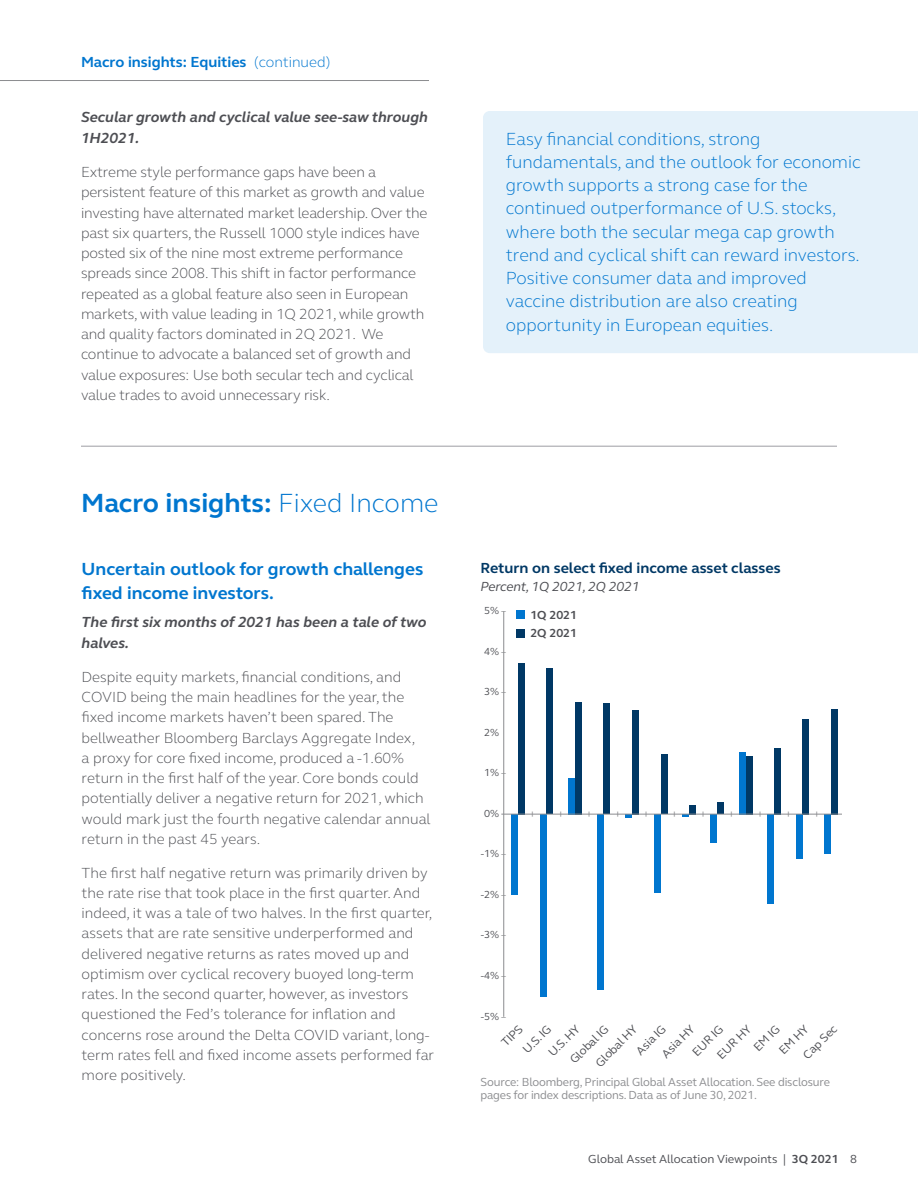
<style>
.page{position:relative;width:918px;height:1188px;background:#fff}
.page>*{position:absolute;margin:0;border:0;box-sizing:border-box;transform-origin:0 0}
.Body{font:700 27px "FS Elliot Pro";color:#0076cf}
.Body-2{font:300 18px/23.2px "FS Elliot Pro";color:#0076cf}
.Page_intro{font:700 18px/24px "FS Elliot Pro";color:#0076cf}
.Body-3{font:300 15px/20.2px "FS Elliot Pro";letter-spacing:-.01em;color:#4d4e53}
.Sub-Intro__Italics{font:italic 700 15px/21px "FS Elliot Pro";color:#4d4e53}
.Chart_title{font:700 15px "FS Elliot Pro";color:#003865}
.Page_header{font:700 15px "FS Elliot Pro";color:#0076cf}
.Chart_subtitle{font:italic 13.5px "FS Elliot Pro";letter-spacing:-.01em;color:#4d4e53}
.t1{font:12px/13.5px "FS Elliot Pro";letter-spacing:-.01em;color:#8c8d90}
.t2{font:12px "FS Elliot Pro";color:#4d4e53}
.Chart_subtitle-2{font:700 12px/18px "FS Elliot Pro";color:#4d4e53}
.t3{font:10.5px "FS Elliot Pro";color:#4d4e53}
.s1{font-weight:300}
.s2{color:#8c8d90}
.s3{font-weight:700}
</style>
<div class="page">
<div style="left:483px;top:111px;width:435px;height:242px;background:#e4f1fa"></div>
<hr style="left:0;top:80px;width:429px;height:1px;background:#8c8d90">
<hr style="left:81px;top:446px;width:756px;height:1px;background:#9d9ea4">
<div style="left:824px;top:814px;width:7px;height:39px;background:#0076cf"></div>
<div style="left:796px;top:814px;width:7px;height:45px;background:#0076cf"></div>
<div style="left:767px;top:814px;width:7px;height:90px;background:#0076cf"></div>
<div style="left:739px;top:752px;width:7px;height:62px;background:#0076cf"></div>
<div style="left:710px;top:814px;width:7px;height:29px;background:#0076cf"></div>
<svg style="left:682px;top:815px;width:7px;height:2px"></svg>
<div style="left:654px;top:814px;width:7px;height:78px;background:#0076cf"></div>
<svg style="left:625px;top:815px;width:7px;height:3px"></svg>
<div style="left:597px;top:814px;width:7px;height:176px;background:#0076cf"></div>
<div style="left:568px;top:778px;width:7px;height:36px;background:#0076cf"></div>
<div style="left:540px;top:814px;width:7px;height:183px;background:#0076cf"></div>
<div style="left:511px;top:814px;width:7px;height:81px;background:#0076cf"></div>
<div style="left:831px;top:709px;width:7px;height:105px;background:#003865"></div>
<div style="left:802px;top:719px;width:7px;height:95px;background:#003865"></div>
<div style="left:774px;top:748px;width:7px;height:66px;background:#003865"></div>
<div style="left:746px;top:756px;width:7px;height:58px;background:#003865"></div>
<div style="left:717px;top:803px;width:7px;height:11px;background:#003865"></div>
<div style="left:689px;top:805px;width:7px;height:9px;background:#003865"></div>
<div style="left:661px;top:754px;width:6px;height:60px;background:#003865"></div>
<div style="left:632px;top:710px;width:7px;height:104px;background:#003865"></div>
<div style="left:604px;top:704px;width:6px;height:110px;background:#003865"></div>
<div style="left:575px;top:702px;width:7px;height:112px;background:#003865"></div>
<div style="left:546px;top:668px;width:7px;height:146px;background:#003865"></div>
<div style="left:518px;top:663px;width:7px;height:151px;background:#003865"></div>
<hr style="left:503px;top:611px;width:1px;height:406px;background:#8c8d90">
<hr style="left:501px;top:814px;width:341px;height:1px;background:#8c8d90">
<div style="left:516px;top:610px;width:9px;height:9px;background:#0076cf"></div>
<div style="left:516px;top:629px;width:9px;height:9px;background:#003865"></div>
<p class="Page_header" style="left:81px;top:52px;width:251px">Macro insights: Equities <span class="s1">(continued)</span></p>
<p class="Sub-Intro__Italics" style="left:81px;top:106px;width:348px">Secular growth and cyclical value see-saw through<br>1H2021.</p>
<p class="Body-3" style="left:81px;top:161px;width:348px">Extreme style performance gaps have been a persistent feature of this market as growth and value investing have alternated market leadership. Over the past six quarters, the Russell 1000 style indices have posted six of the nine most extreme performance spreads since 2008. This shift in factor performance repeated as a global feature also seen in European markets, with value leading in 1Q 2021, while growth and quality factors dominated in 2Q 2021. We continue to advocate a balanced set of growth and value exposures: Use both secular tech and cyclical value trades to avoid unnecessary risk.</p>
<p class="Body" style="left:81px;top:484px;width:359px">Macro insights: <span class="s1">Fixed Income</span></p>
<p class="Page_intro" style="left:82px;top:557px;width:343px">Uncertain outlook for growth challenges fixed income investors.</p>
<p class="Sub-Intro__Italics" style="left:82px;top:611px;width:347px">The first six months of 2021 has been a tale of two halves.</p>
<p class="Body-3" style="left:82px;top:666px;width:350px">Despite equity markets, financial conditions, and COVID being the main headlines for the year, the fixed income markets haven’t been spared. The bellweather Bloomberg Barclays Aggregate Index,<br>a proxy for core fixed income, produced a -1.60% return in the first half of the year. Core bonds could potentially deliver a negative return for 2021, which would mark just the fourth negative calendar annual return in the past 45 years.</p>
<p class="Body-3" style="left:82px;top:862px;width:354px">The first half negative return was primarily driven by the rate rise that took place in the first quarter. And indeed, it was a tale of two halves. In the first quarter, assets that are rate sensitive underperformed and delivered negative returns as rates moved up and optimism over cyclical recovery buoyed long-term rates. In the second quarter, however, as investors questioned the Fed’s tolerance for inflation and concerns rose around the Delta COVID variant, long&shy;term rates fell and fixed income assets performed far more positively.</p>
<p class="Body-2" style="left:506px;top:126px;width:357px">Easy financial conditions, strong fundamentals, and the outlook for economic growth supports a strong case for the continued outperformance of U.S. stocks, where both the secular mega cap growth trend and cyclical shift can reward investors.<br>Positive consumer data and improved vaccine distribution are also creating opportunity in European equities.</p>
<p class="Chart_title" style="left:481px;top:558px;width:302px">Return on select fixed income asset classes</p>
<p class="Chart_subtitle" style="left:481px;top:578px;width:161px">Percent, 1Q 2021, 2Q 2021</p>
<p class="t3" style="left:484px;top:603px;width:24px">5% <span class="s2">–</span></p>
<p class="t3" style="left:484px;top:644px;width:24px">4% <span class="s2">–</span></p>
<p class="t3" style="left:484px;top:685px;width:24px">3% <span class="s2">–</span></p>
<p class="t3" style="left:484px;top:725px;width:17px">2%</p>
<p class="t3" style="left:484px;top:766px;width:24px">1% <span class="s2">–</span></p>
<p class="t3" style="left:484px;top:806px;width:17px">0%</p>
<p class="t3" style="left:481px;top:847px;width:27px">-1% <span class="s2">–</span></p>
<p class="t3" style="left:481px;top:887px;width:27px">-2% <span class="s2">–</span></p>
<p class="t3" style="left:481px;top:928px;width:27px">-3% <span class="s2">–</span></p>
<p class="t3" style="left:481px;top:968px;width:27px">-4% <span class="s2">–</span></p>
<p class="t3" style="left:481px;top:1009px;width:27px">-5% <span class="s2">–</span></p>
<p class="t2" style="left:498px;top:1039px;width:26px;rotate:-45deg">TIPS</p>
<p class="t2" style="left:519px;top:1046px;width:36px;rotate:-45deg">U.S. IG</p>
<p class="Chart_subtitle-2" style="left:530px;top:606px;width:48px">1Q 2021<br>2Q 2021</p>
<p class="t1" style="left:524px;top:817px;width:7px;rotate:-90deg">–</p>
<p class="t1" style="left:553px;top:817px;width:7px;rotate:-90deg">–</p>
<p class="t1" style="left:581px;top:817px;width:7px;rotate:-90deg">–</p>
<p class="t1" style="left:610px;top:817px;width:7px;rotate:-90deg">–</p>
<p class="t1" style="left:638px;top:817px;width:7px;rotate:-90deg">–</p>
<p class="t1" style="left:667px;top:817px;width:7px;rotate:-90deg">–</p>
<p class="t1" style="left:695px;top:817px;width:7px;rotate:-90deg">–</p>
<p class="t1" style="left:723px;top:817px;width:7px;rotate:-90deg">–</p>
<p class="t1" style="left:752px;top:817px;width:7px;rotate:-90deg">–</p>
<p class="t1" style="left:780px;top:817px;width:7px;rotate:-90deg">–</p>
<p class="t1" style="left:809px;top:817px;width:7px;rotate:-90deg">–</p>
<p class="t2" style="left:658px;top:1050px;width:43px;rotate:-45deg">Asia HY</p>
<p class="t2" style="left:545px;top:1049px;width:41px;rotate:-45deg">U.S. HY</p>
<p class="t2" style="left:592px;top:1059px;width:55px;rotate:-45deg">Global HY</p>
<p class="t2" style="left:713px;top:1051px;width:44px;rotate:-45deg">EUR HY</p>
<p class="t2" style="left:750px;top:1044px;width:33px;rotate:-45deg">EM IG</p>
<p class="t2" style="left:775px;top:1047px;width:38px;rotate:-45deg">EM HY</p>
<p class="t2" style="left:632px;top:1047px;width:38px;rotate:-45deg">Asia IG</p>
<p class="t2" style="left:689px;top:1048px;width:40px;rotate:-45deg">EUR IG</p>
<p class="t2" style="left:566px;top:1056px;width:51px;rotate:-45deg">Global IG</p>
<p class="t2" style="left:799px;top:1051px;width:44px;rotate:-45deg">Cap Sec</p>
<p class="t1" style="left:481px;top:1074px;width:351px">Source: Bloomberg, Principal Global Asset Allocation. See disclosure pages for index descriptions. Data as of June 30, 2021.</p>
<p class="t2" style="left:588px;top:1151px;width:270px">Global Asset Allocation Viewpoints | <span class="s3">3Q 2021</span> 8</p>
</div>
